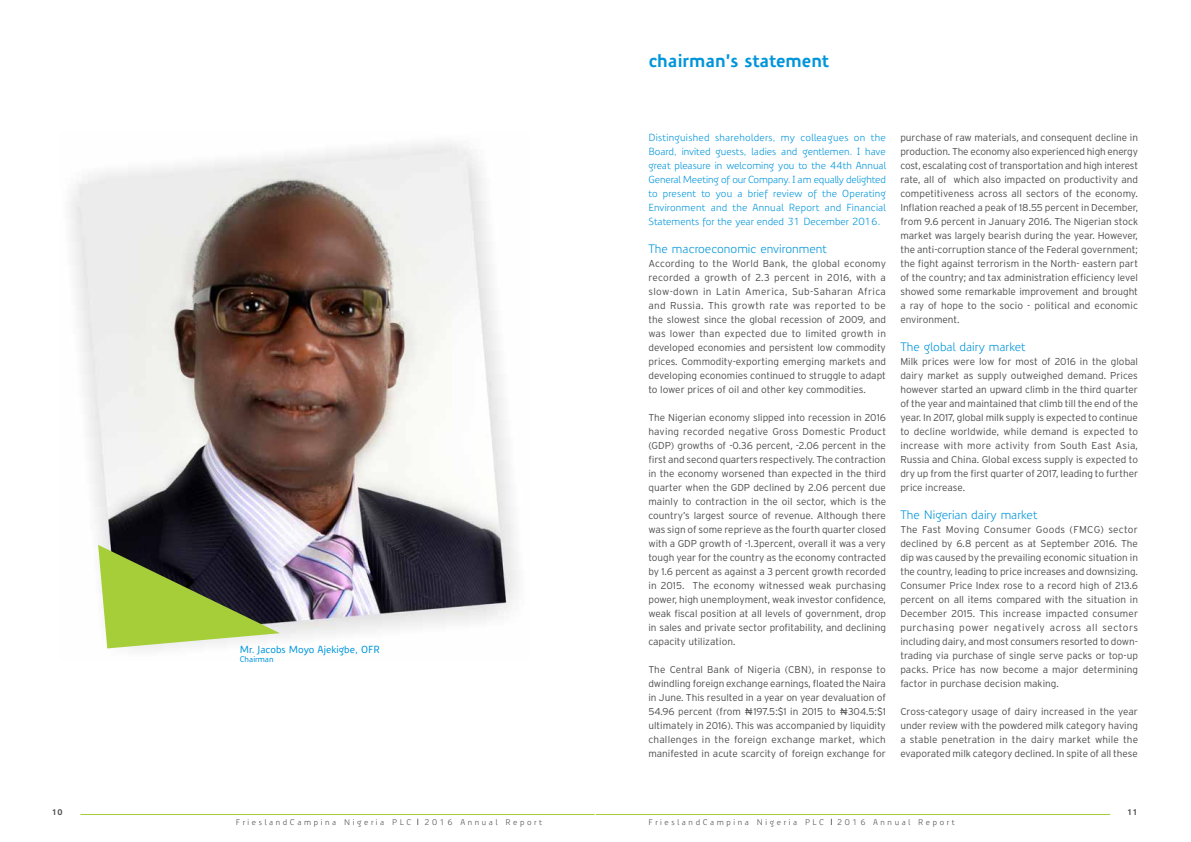
<style>
.page{position:relative;width:1191px;height:842px;background:#fff}
.page>*{position:absolute;margin:0;border:0;box-sizing:border-box;transform-origin:0 0}
.t1{font:700 18px "Precious Sans";color:#0095da}
.t2{font:12px "Precious Sans";color:#0095da}
.t3{font:300 10px/14px "Interstate";color:#4d4d4d;text-align:justify}
.t4{font:10px/14px "Precious Sans";color:#0095da;text-align:justify}
.t5{font:500 10px "Precious Sans";color:#0095da}
.t6{font:8px "Precious Sans";color:#4d4d4d}
.t7{font:500 8px "Precious Sans";color:#0095da}
.t8{font:700 8px "Precious Sans";color:#4d4d4d}
</style>
<div class="page">
<hr style="left:80px;top:814px;width:515px;height:1px;background:#a6ce39">
<hr style="left:596px;top:814px;width:514px;height:1px;background:#a6ce39">
<img style="left:70px;top:143px;width:448px;height:507px">
<svg style="left:98px;top:545px;width:182px;height:103px"></svg>
<p class="t5" style="left:240px;top:643px;width:142px">Mr. Jacobs Moyo Ajekigbe, OFR</p>
<p class="t7" style="left:240px;top:654px;width:35px">Chairman</p>
<h1 class="t1" style="left:648px;top:49px;width:182px">chairman’s statement</h1>
<p class="t4" style="left:648px;top:130px;width:239px">Distinguished shareholders, my colleagues on the Board, invited guests, ladies and gentlemen. I have great pleasure in welcoming you to the 44th Annual General Meeting of our Company. I am equally delighted to present to you a brief review of the Operating Environment and the Annual Report and Financial Statements for the year ended 31 December 2016.</p>
<p class="t2" style="left:648px;top:241px;width:180px">The macroeconomic environment</p>
<p class="t3" style="left:648px;top:256px;width:239px">According to the World Bank, the global economy recorded a growth of 2.3 percent in 2016, with a slow-down in Latin America, Sub-Saharan Africa and Russia. This growth rate was reported to be the slowest since the global recession of 2009, and was lower than expected due to limited growth in developed economies and persistent low commodity prices. Commodity-exporting emerging markets and developing economies continued to struggle to adapt to lower prices of oil and other key commodities.</p>
<p class="t3" style="left:648px;top:410px;width:239px">The Nigerian economy slipped into recession in 2016 having recorded negative Gross Domestic Product (GDP) growths of -0.36 percent, -2.06 percent in the first and second quarters respectively. The contraction in the economy worsened than expected in the third quarter when the GDP declined by 2.06 percent due mainly to contraction in the oil sector, which is the country’s largest source of revenue. Although there was sign of some reprieve as the fourth quarter closed with a GDP growth of -1.3percent, overall it was a very tough year for the country as the economy contracted by 1.6 percent as against a 3 percent growth recorded in 2015. The economy witnessed weak purchasing power, high unemployment, weak investor confidence, weak fiscal position at all levels of government, drop in sales and private sector profitability, and declining capacity utilization.</p>
<p class="t3" style="left:648px;top:662px;width:239px">The Central Bank of Nigeria (CBN), in response to dwindling foreign exchange earnings, floated the Naira in June. This resulted in a year on year devaluation of 54.96 percent (from =N=197.5:$1 in 2015 to =N=304.5:$1 ultimately in 2016). This was accompanied by liquidity challenges in the foreign exchange market, which manifested in acute scarcity of foreign exchange for</p>
<p class="t3" style="left:900px;top:130px;width:239px">purchase of raw materials, and consequent decline in production. The economy also experienced high energy cost, escalating cost of transportation and high interest rate, all of which also impacted on productivity and competitiveness across all sectors of the economy.<br>Inflation reached a peak of 18.55 percent in December, from 9.6 percent in January 2016. The Nigerian stock market was largely bearish during the year. However, the anti-corruption stance of the Federal government; the fight against terrorism in the North- eastern part of the country; and tax administration efficiency level showed some remarkable improvement and brought a ray of hope to the socio - political and economic environment.</p>
<p class="t2" style="left:900px;top:339px;width:127px">The global dairy market</p>
<p class="t3" style="left:900px;top:354px;width:239px">Milk prices were low for most of 2016 in the global dairy market as supply outweighed demand. Prices however started an upward climb in the third quarter of the year and maintained that climb till the end of the year. In 2017, global milk supply is expected to continue to decline worldwide, while demand is expected to increase with more activity from South East Asia, Russia and China. Global excess supply is expected to dry up from the first quarter of 2017, leading to further price increase.</p>
<p class="t2" style="left:900px;top:507px;width:139px">The Nigerian dairy market</p>
<p class="t3" style="left:900px;top:522px;width:239px">The Fast Moving Consumer Goods (FMCG) sector declined by 6.8 percent as at September 2016. The dip was caused by the prevailing economic situation in the country, leading to price increases and downsizing.<br>Consumer Price Index rose to a record high of 213.6 percent on all items compared with the situation in December 2015. This increase impacted consumer purchasing power negatively across all sectors including dairy, and most consumers resorted to down&shy;trading via purchase of single serve packs or top-up packs. Price has now become a major determining factor in purchase decision making.</p>
<p class="t3" style="left:900px;top:704px;width:239px">Cross-category usage of dairy increased in the year under review with the powdered milk category having a stable penetration in the dairy market while the evaporated milk category declined. In spite of all these</p>
<p class="t8" style="left:52px;top:807px;width:12px">10</p>
<p class="t8" style="left:1127px;top:807px;width:12px">11</p>
<p class="t6" style="left:236px;top:817px;width:177px">F r i e s l a n d C a m p i n a N i g e r i a P L C</p>
<p class="t6" style="left:424px;top:817px;width:119px">2 0 1 6 A n n u a l R e p o r t</p>
<p class="t6" style="left:648px;top:817px;width:177px">F r i e s l a n d C a m p i n a N i g e r i a P L C</p>
<p class="t6" style="left:837px;top:817px;width:119px">2 0 1 6 A n n u a l R e p o r t</p>
</div>
